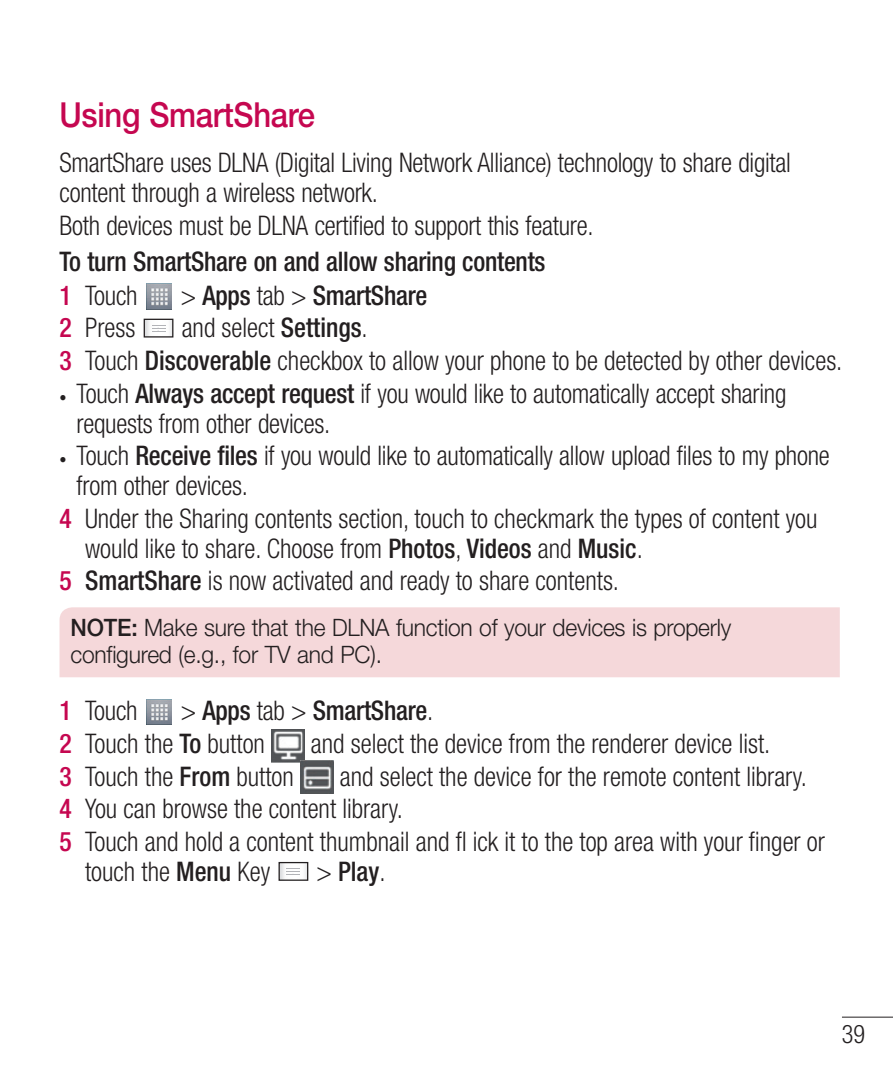
<style>
.page{position:relative;width:893px;height:1072px;background:#fff}
.page>*{position:absolute;margin:0;border:0;box-sizing:border-box;transform-origin:0 0}
.t1{font:500 34.5px "Helvetica Neue LT Pro";letter-spacing:-.01em;color:#c50750;scale:.9 1}
.t2{font:300 condensed 27px/32.7px "Helvetica Neue LT Pro";color:#231f20;scale:.95 1}
.t3{font:500 condensed 27px/34.2px "Helvetica Neue LT Pro";letter-spacing:-.01em;color:#231f20;scale:.95 1}
.t4{font:300 condensed 25.5px "Helvetica Neue LT Pro";color:#231f20;scale:.95 1}
.t5{font:300 24px/27px "Helvetica Neue LT Pro";letter-spacing:-.01em;color:#231f20;scale:.95 1}
.s1{color:#c50750}
.s2{font-weight:300}
.s3{font-weight:500;color:#c50750}
.s4{font-weight:500}
</style>
<div class="page">
<hr style="left:842px;top:1016px;width:51px;height:1px;background:#231f20">
<img style="left:146px;top:283px;width:26px;height:26px">
<svg style="left:146px;top:321px;width:25px;height:14px"></svg>
<div style="left:144px;top:319px;width:29px;height:18px;border:1px solid #231f20"></div>
<svg style="left:152px;top:325px;width:13px;height:6px"></svg>
<div style="left:60px;top:607px;width:780px;height:70px;background:#f5d8da"></div>
<img style="left:146px;top:699px;width:26px;height:25px">
<img style="left:271px;top:729px;width:34px;height:33px">
<img style="left:300px;top:760px;width:34px;height:33px">
<svg style="left:281px;top:864px;width:25px;height:14px"></svg>
<div style="left:279px;top:862px;width:29px;height:18px;border:1px solid #231f20"></div>
<svg style="left:287px;top:868px;width:13px;height:6px"></svg>
<p class="t1" style="left:60px;top:102px;width:286px">Using SmartShare</p>
<p class="t2" style="left:60px;top:150px;width:771px;line-height:30px">SmartShare uses DLNA (Digital Living Network Alliance) technology to share digital content through a wireless network.</p>
<p class="t2" style="left:60px;top:211px;width:564px">Both devices must be DLNA certified to support this feature.</p>
<p class="t3" style="left:60px;top:247px;width:513px">To turn SmartShare on and allow sharing contents<br><span class="s1">1</span> <span class="s2">Touch</span></p>
<p class="t3" style="left:181px;top:281px;width:261px"><span class="s2">&gt;</span> Apps <span class="s2">tab &gt;</span> SmartShare</p>
<p class="t2" style="left:60px;top:314px;width:81px"><span class="s3">2</span> Press</p>
<p class="t2" style="left:182px;top:314px;width:197px">and select <span class="s4">Settings</span>.</p>
<p class="t2" style="left:60px;top:347px;width:826px"><span class="s3">3</span> Touch <span class="s4">Discoverable</span> checkbox to allow your phone to be detected by other devices.</p>
<p class="t2" style="left:77px;top:379px;width:749px">Touch <span class="s4">Always accept request</span> if you would like to automatically accept sharing</p>
<p class="t2" style="left:77px;top:409px;width:794px">requests from other devices.<br>Touch <span class="s4">Receive files</span> if you would like to automatically allow upload files to my phone</p>
<p class="t2" style="left:60px;top:472px;width:799px;text-indent:17px">from other devices.<br><span class="s3">4</span> Under the Sharing contents section, touch to checkmark the types of content you</p>
<p class="t2" style="left:60px;top:534px;width:615px;text-indent:26px">would like to share. Choose from <span class="s4">Photos</span>, <span class="s4">Videos</span> and <span class="s4">Music</span>.<br><span class="s3">5</span> <span class="s4">SmartShare</span> is now activated and ready to share contents.</p>
<p class="t5" style="left:71px;top:616px;width:697px"><span class="s4">NOTE:</span> Make sure that the DLNA function of your devices is properly configured (e.g., for TV and PC).</p>
<p class="t2" style="left:60px;top:697px;width:84px"><span class="s3">1</span> Touch</p>
<p class="t2" style="left:60px;top:697px;width:395px;text-indent:121px">&gt; <span class="s4">Apps</span> tab &gt; <span class="s4">SmartShare</span>.<br><span class="s3">2</span> Touch the <span class="s4">To</span> button</p>
<p class="t2" style="left:311px;top:729px;width:485px">and select the device from the renderer device list.</p>
<p class="t2" style="left:60px;top:762px;width:807px;text-indent:280px">and select the device for the remote content library.<br><span class="s3">4</span> You can browse the content library.<br><span class="s3">5</span> Touch and hold a content thumbnail and fl ick it to the top area with your finger or</p>
<p class="t2" style="left:85px;top:857px;width:196px">touch the <span class="s4">Menu</span> Key</p>
<p class="t3" style="left:317px;top:856px;width:74px"><span class="s2">&gt;</span> Play<span class="s2">.</span></p>
<p class="t2" style="left:60px;top:762px;width:248px"><span class="s3">3</span> Touch the <span class="s4">From</span> button</p>
<p class="t4" style="left:842px;top:1025px;width:26px">39</p>
</div>
